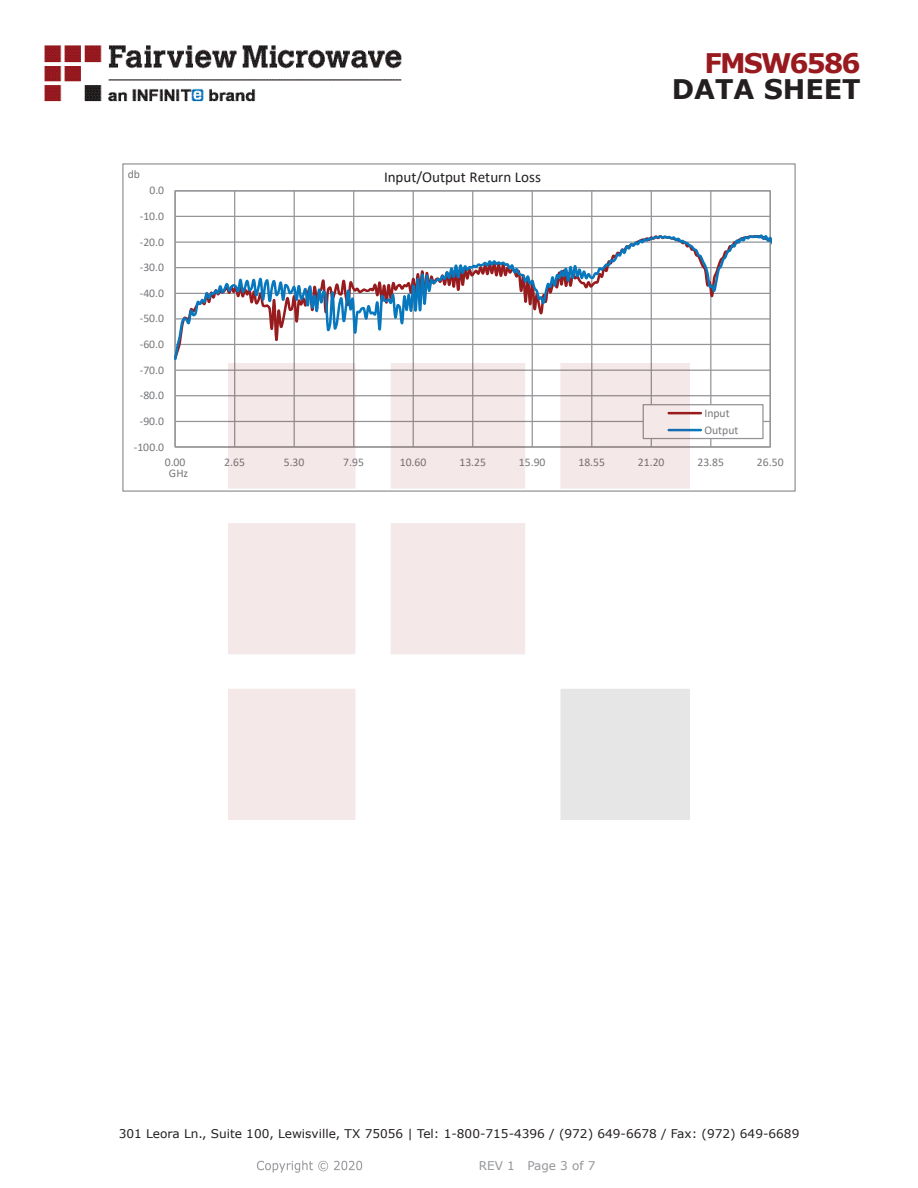
<style>
.page{position:relative;width:918px;height:1188px;background:#fff}
.page>*{position:absolute;margin:0;border:0;box-sizing:border-box;transform-origin:0 0}
.t1{font:700 27px "Verdana";color:#231f20}
.FM{font:700 27px "Verdana";letter-spacing:-.07em;color:#981a1e}
.t2{font:15.15px "Calibri";letter-spacing:-.005em;color:#231f20}
.t3{font:12px "Verdana";color:#231f20}
.REV_Info{font:12px "Verdana";color:#939598}
.t4{font:11.7px/17px "Calibri";letter-spacing:-.005em;color:#76787b}
</style>
<div class="page">
<hr style="left:175px;top:421px;width:595px;height:1px;background:#939598">
<hr style="left:175px;top:395px;width:595px;height:1px;background:#939598">
<hr style="left:175px;top:370px;width:595px;height:1px;background:#939598">
<hr style="left:234px;top:191px;width:1px;height:256px;background:#939598">
<hr style="left:294px;top:191px;width:1px;height:256px;background:#939598">
<hr style="left:353px;top:191px;width:1px;height:256px;background:#939598">
<hr style="left:413px;top:191px;width:1px;height:256px;background:#939598">
<hr style="left:472px;top:191px;width:1px;height:256px;background:#939598">
<hr style="left:532px;top:191px;width:1px;height:256px;background:#939598">
<hr style="left:591px;top:191px;width:1px;height:256px;background:#939598">
<hr style="left:651px;top:191px;width:1px;height:256px;background:#939598">
<hr style="left:710px;top:191px;width:1px;height:256px;background:#939598">
<hr style="left:174px;top:191px;width:2px;height:256px;background:#939598">
<svg style="left:175px;top:194px;width:596px;height:168px"></svg>
<div style="left:643px;top:405px;width:120px;height:34px;background:#fff"></div>
<div style="left:643px;top:404px;width:121px;height:35px;border:1px solid #939598"></div>
<hr style="left:669px;top:412px;width:32px;height:2px;background:#981b1e">
<hr style="left:669px;top:429px;width:32px;height:2px;background:#0777be">
<img style="left:257px;top:1160px;width:106px;height:13px">
<img style="left:228px;top:364px;width:462px;height:456px">
<img style="left:44px;top:45px;width:358px;height:57px">
<p class="t4" style="left:128px;top:165px;width:14px">db</p>
<p class="t4" style="left:149px;top:182px;width:16px">0.0</p>
<p class="t4" style="left:140px;top:207px;width:26px">-10.0</p>
<p class="t4" style="left:140px;top:233px;width:26px">-20.0</p>
<p class="t4" style="left:140px;top:259px;width:26px">-30.0</p>
<p class="t4" style="left:140px;top:284px;width:26px">-40.0</p>
<p class="t4" style="left:140px;top:310px;width:26px">-50.0</p>
<p class="t4" style="left:140px;top:335px;width:26px">-60.0</p>
<p class="t4" style="left:140px;top:361px;width:26px">-70.0</p>
<p class="t4" style="left:140px;top:387px;width:26px">-80.0</p>
<p class="t4" style="left:140px;top:412px;width:26px">-90.0</p>
<p class="t4" style="left:134px;top:438px;width:32px">-100.0</p>
<p class="t2" style="left:384px;top:167px;width:158px">Input/Output Return Loss</p>
<p class="FM" style="left:704px;top:44px;width:158px">FMSW6586</p>
<p class="t1" style="left:672px;top:70px;width:191px">DATA SHEET</p>
<p class="t4" style="left:704px;top:404px;width:35px">Input<br>Output</p>
<p class="t4" style="left:165px;top:453px;width:22px">0.00</p>
<p class="t4" style="left:224px;top:453px;width:22px">2.65</p>
<p class="t4" style="left:284px;top:453px;width:22px">5.30</p>
<p class="t4" style="left:343px;top:453px;width:22px">7.95</p>
<p class="t4" style="left:400px;top:453px;width:28px">10.60</p>
<p class="t4" style="left:459px;top:453px;width:28px">13.25</p>
<p class="t4" style="left:519px;top:453px;width:28px">15.90</p>
<p class="t4" style="left:578px;top:453px;width:28px">18.55</p>
<p class="t4" style="left:638px;top:453px;width:28px">21.20</p>
<p class="t4" style="left:697px;top:453px;width:28px">23.85</p>
<p class="t4" style="left:757px;top:453px;width:28px">26.50</p>
<p class="t4" style="left:169px;top:465px;width:21px">GHz</p>
<p class="t3" style="left:119px;top:1125px;width:682px">301 Leora Ln., Suite 100, Lewisville, TX 75056 | Tel: 1-800-715-4396 / (972) 649-6678 / Fax: (972) 649-6689</p>
<p class="REV_Info" style="left:479px;top:1157px;width:118px">REV 1 Page 3 of 7</p>
</div>
